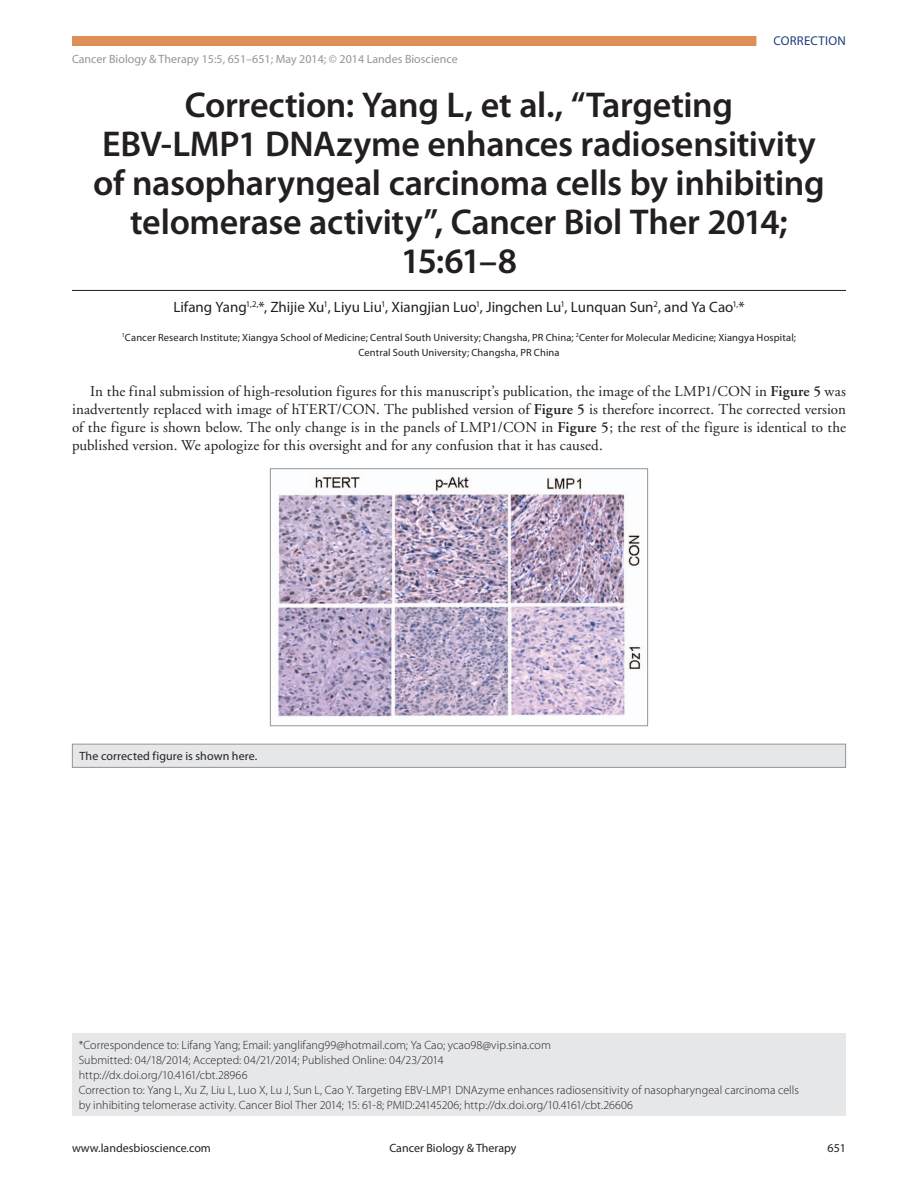
<style>
.page{position:relative;width:918px;height:1188px;background:#fff}
.page>*{position:absolute;margin:0;border:0;box-sizing:border-box;transform-origin:0 0}
.t1{font:600 36px/39px "Myriad Pro";letter-spacing:-.01em;color:#231f20;text-align:center}
.t2{font:15px/18px "Adobe Garamond";letter-spacing:.01em;color:#231f20;text-align:justify}
.t3{font:15px "Myriad Pro";letter-spacing:-.005em;color:#231f20}
.t4{font:12.75px "Myriad Pro";letter-spacing:.02em;color:#193f7c}
.t5{font:300 12px/15px "Myriad Pro";letter-spacing:.005em;color:#231f20}
.t6{font:12px "Myriad Pro";color:#231f20}
.t7{font:12px "Myriad Pro";color:#939598}
.t8{font:10.5px/15px "Myriad Pro";letter-spacing:.01em;color:#231f20;text-align:center}
.s1{font-weight:600}
</style>
<div class="page">
<div style="left:72px;top:36px;width:774px;height:10px;background:#df8e57"></div>
<div style="left:72px;top:1033px;width:774px;height:83px;background:#e6e7e9"></div>
<hr style="left:72px;top:290px;width:774px;height:1px;background:#231f20">
<img style="left:277px;top:474px;width:367px;height:243px">
<div style="left:270px;top:468px;width:378px;height:258px;border:1px solid #939598"></div>
<div style="left:72px;top:744px;width:774px;height:23px;background:#e6e7e9"></div>
<div style="left:72px;top:744px;width:774px;height:24px;border:1px solid #939598"></div>
<svg style="left:756px;top:36px;width:90px;height:10px"></svg>
<p class="t7" style="left:72px;top:52px;width:387px">Cancer Biology &amp; Therapy 15:5, 651–651; May 2014; © 2014 Landes Bioscience</p>
<p class="t4" style="left:773px;top:33px;width:74px">Correction</p>
<h1 class="t1" style="left:93px;top:85px;width:733px">Correction: Yang L, et al., “Targeting<br>EBV-LMP1 DNAzyme enhances radiosensitivity of nasopharyngeal carcinoma cells by inhibiting telomerase activity”, Cancer Biol Ther 2014; 15:61–8</h1>
<p class="t3" style="left:173px;top:298px;width:573px">Lifang Yang<sup>1,2,</sup>*, Zhijie Xu<sup>1</sup>, Liyu Liu<sup>1</sup>, Xiangjian Luo<sup>1</sup>, Jingchen Lu<sup>1</sup>, Lunquan Sun<sup>2</sup>, and Ya Cao<sup>1,</sup>*</p>
<p class="t8" style="left:122px;top:329px;width:676px"><sup>1</sup>Cancer Research Institute; Xiangya School of Medicine; Central South University; Changsha, PR China; <sup>2</sup>Center for Molecular Medicine; Xiangya Hospital;<br>Central South University; Changsha, PR China</p>
<p class="t2" style="left:72px;top:383px;width:775px;text-indent:18px">In the final submission of high-resolution figures for this manuscript’s publication, the image of the LMP1/CON in <span class="s1">Figure 5</span> was inadvertently replaced with image of hTERT/CON. The published version of <span class="s1">Figure 5</span> is therefore incorrect. The corrected version of the figure is shown below. The only change is in the panels of LMP1/CON in <span class="s1">Figure 5</span>; the rest of the figure is identical to the published version. We apologize for this oversight and for any confusion that it has caused.</p>
<p class="t6" style="left:79px;top:749px;width:179px">The corrected figure is shown here.</p>
<p class="t5" style="left:79px;top:1037px;width:722px">*Correspondence to: Lifang Yang; Email: yanglifang99@hotmail.com; Ya Cao; ycao98@vip.sina.com<br>Submitted: 04/18/2014; Accepted: 04/21/2014; Published Online: 04/23/2014<br>http://dx.doi.org/10.4161/cbt.28966<br>Correction to: Yang L, Xu Z, Liu L, Luo X, Lu J, Sun L, Cao Y. Targeting EBV-LMP1 DNAzyme enhances radiosensitivity of nasopharyngeal carcinoma cells by inhibiting telomerase activity. Cancer Biol Ther 2014; 15: 61-8; PMID:24145206; http://dx.doi.org/10.4161/cbt.26606</p>
<p class="t6" style="left:72px;top:1141px;width:140px">www.landesbioscience.com</p>
<p class="t6" style="left:389px;top:1141px;width:129px">Cancer Biology &amp; Therapy</p>
<p class="t6" style="left:828px;top:1141px;width:20px">651</p>
</div>
